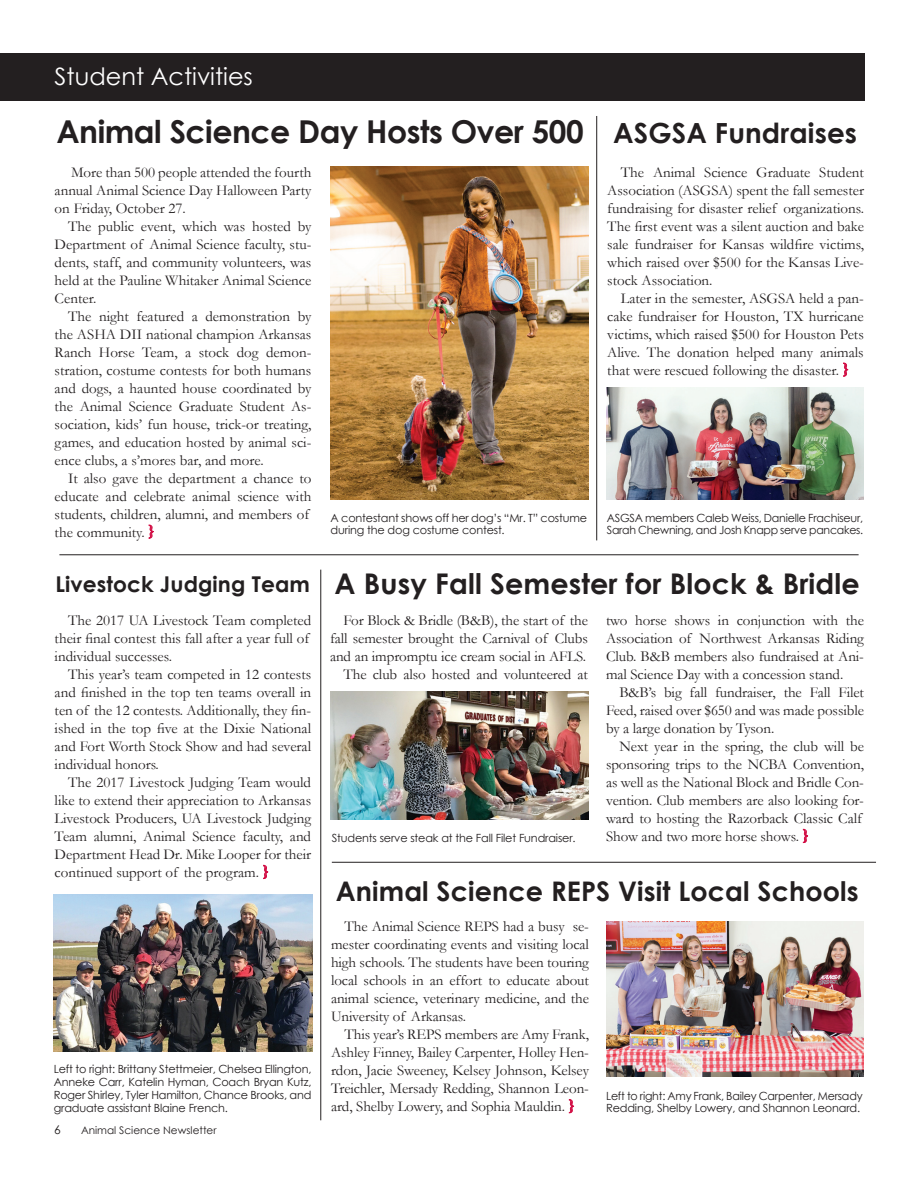
<style>
.page{position:relative;width:918px;height:1188px;background:#fff}
.page>*{position:absolute;margin:0;border:0;box-sizing:border-box;transform-origin:0 0}
.t1{font:700 31.5px "Century Gothic";letter-spacing:-.015em;color:#231f20}
.t2{font:700 28.5px "Century Gothic";letter-spacing:.005em;color:#231f20}
.t3{font:700 27.75px "Century Gothic";letter-spacing:.005em;color:#231f20}
.t4{font:700 27px "Century Gothic";letter-spacing:.005em;color:#231f20}
.t5{font:24px "Century Gothic";color:#fff}
.t6{font:700 21.75px "Century Gothic";letter-spacing:.005em;color:#231f20}
.t7{font:15px/18px "Garamond";letter-spacing:-.005em;color:#231f20;text-align:justify}
.t8{font:12px "Century Gothic";color:#231f20}
.t9{font:11.25px/12.8px "Century Gothic";letter-spacing:-.015em;color:#231f20}
.t10{font:10.5px "Century Gothic";color:#231f20}
.s1{font-weight:700;color:#d20d44}
</style>
<div class="page">
<div style="left:0;top:53px;width:865px;height:48px;background:#231f20"></div>
<svg style="left:148px;top:524px;width:6px;height:15px"></svg>
<hr style="left:59px;top:555px;width:800px;height:1px;background:#231f20">
<svg style="left:803px;top:829px;width:5px;height:14px"></svg>
<svg style="left:569px;top:1099px;width:6px;height:15px"></svg>
<hr style="left:332px;top:862px;width:544px;height:1px;background:#231f20">
<hr style="left:321px;top:570px;width:1px;height:550px;background:#231f20">
<svg style="left:263px;top:865px;width:6px;height:14px"></svg>
<svg style="left:843px;top:362px;width:6px;height:15px"></svg>
<hr style="left:596px;top:116px;width:1px;height:424px;background:#231f20">
<img style="left:330px;top:167px;width:258px;height:333px">
<img style="left:606px;top:921px;width:258px;height:156px">
<img style="left:54px;top:894px;width:259px;height:157px">
<img style="left:330px;top:691px;width:258px;height:129px">
<img style="left:606px;top:387px;width:258px;height:112px">
<h3 class="t5" style="left:55px;top:59px;width:200px">Student Activities</h3>
<h1 class="t1" style="left:56px;top:108px;width:529px">Animal Science Day Hosts Over 500</h1>
<p class="t7" style="left:55px;top:163px;width:258px;text-indent:16px">More than 500 people attended the fourth annual Animal Science Day Halloween Party on Friday, October 27.</p>
<p class="t7" style="left:55px;top:217px;width:258px;text-indent:14px">The public event, which was hosted by Department of Animal Science faculty, stu&shy;dents, staff, and community volunteers, was held at the Pauline Whitaker Animal Science Center.</p>
<p class="t7" style="left:55px;top:307px;width:258px;text-indent:14px">The night featured a demonstration by the ASHA DII national champion Arkansas Ranch Horse Team, a stock dog demon&shy;stration, costume contests for both humans and dogs, a haunted house coordinated by the Animal Science Graduate Student As&shy;sociation, kids’ fun house, trick-or treating, games, and education hosted by animal sci&shy;ence clubs, a s’mores bar, and more.</p>
<p class="t7" style="left:55px;top:469px;width:258px;text-align:left;text-indent:14px">It also gave the department a chance to educate and celebrate animal science with students, children, alumni, and members of the community. <span class="s1">}</span></p>
<p class="t9" style="left:331px;top:511px;width:258px">A contestant shows off her dog’s “Mr. T” costume during the dog costume contest.</p>
<h3 class="t3" style="left:613px;top:112px;width:246px">ASGSA Fundraises</h3>
<p class="t7" style="left:607px;top:163px;width:258px;text-indent:14px">The Animal Science Graduate Student Association (ASGSA) spent the fall semester fundraising for disaster relief organizations.<br>The first event was a silent auction and bake sale fundraiser for Kansas wildfire victims, which raised over $500 for the Kansas Live&shy;stock Association.</p>
<p class="t7" style="left:607px;top:289px;width:258px;text-indent:14px">Later in the semester, ASGSA held a pan&shy;cake fundraiser for Houston, TX hurricane victims, which raised $500 for Houston Pets Alive. The donation helped many animals that were rescued following the disaster. <span class="s1">}</span></p>
<p class="t9" style="left:607px;top:511px;width:258px">ASGSA members Caleb Weiss, Danielle Frachiseur,<br>Sarah Chewning, and Josh Knapp serve pancakes.</p>
<h3 class="t6" style="left:55px;top:568px;width:256px">Livestock Judging Team</h3>
<p class="t7" style="left:55px;top:611px;width:258px;text-align:left;text-indent:14px">The 2017 UA Livestock Team completed their final contest this fall after a year full of individual successes.</p>
<p class="t7" style="left:55px;top:665px;width:258px;text-indent:14px">This year’s team competed in 12 contests and finished in the top ten teams overall in ten of the 12 contests. Additionally, they fin&shy;ished in the top five at the Dixie National and Fort Worth Stock Show and had several individual honors.</p>
<p class="t7" style="left:55px;top:773px;width:258px;text-indent:14px">The 2017 Livestock Judging Team would like to extend their appreciation to Arkansas Livestock Producers, UA Livestock Judging Team alumni, Animal Science faculty, and Department Head Dr. Mike Looper for their continued support of the program. <span class="s1">}</span></p>
<p class="t9" style="left:54px;top:1063px;width:259px;text-align:justify">Left to right: Brittany Stettmeier, Chelsea Ellington, Anneke Carr, Katelin Hyman, Coach Bryan Kutz, Roger Shirley, Tyler Hamilton, Chance Brooks, and graduate assistant Blaine French.</p>
<p class="t8" style="left:54px;top:1121px;width:8px">6</p>
<p class="t10" style="left:81px;top:1123px;width:137px">Animal Science Newsletter</p>
<h2 class="t2" style="left:335px;top:562px;width:527px">A Busy Fall Semester for Block &amp; Bridle</h2>
<p class="t7" style="left:330px;top:611px;width:260px;text-align:right">For Block &amp; Bridle (B&amp;B), the start of the fall semester brought the Carnival of Clubs and an impromptu ice cream social in AFLS.<br>The club also hosted and volunteered at</p>
<p class="t7" style="left:606px;top:611px;width:260px">two horse shows in conjunction with the Association of Northwest Arkansas Riding Club. B&amp;B members also fundraised at Ani&shy;mal Science Day with a concession stand.</p>
<p class="t7" style="left:606px;top:683px;width:260px;text-indent:14px">B&amp;B’s big fall fundraiser, the Fall Filet Feed, raised over $650 and was made possible by a large donation by Tyson.</p>
<p class="t7" style="left:606px;top:737px;width:259px;text-align:left;text-indent:14px">Next year in the spring, the club will be sponsoring trips to the NCBA Convention, as well as the National Block and Bridle Con&shy;vention. Club members are also looking for&shy;ward to hosting the Razorback Classic Calf Show and two more horse shows. <span class="s1">}</span></p>
<h3 class="t4" style="left:336px;top:871px;width:524px">Animal Science REPS Visit Local Schools</h3>
<p class="t7" style="left:331px;top:917px;width:259px;text-indent:13px">The Animal Science REPS had a busy se&shy;mester coordinating events and visiting local high schools. The students have been touring local schools in an effort to educate about animal science, veterinary medicine, and the University of Arkansas.</p>
<p class="t7" style="left:331px;top:1025px;width:259px;text-indent:14px">This year’s REPS members are Amy Frank, Ashley Finney, Bailey Carpenter, Holley Hen&shy;rdon, Jacie Sweeney, Kelsey Johnson, Kelsey Treichler, Mersady Redding, Shannon Leon&shy;ard, Shelby Lowery, and Sophia Mauldin. <span class="s1">}</span></p>
<p class="t9" style="left:332px;top:832px;width:245px">Students serve steak at the Fall Filet Fundraiser.</p>
<p class="t9" style="left:606px;top:1089px;width:258px">Left to right: Amy Frank, Bailey Carpenter, Mersady<br>Redding, Shelby Lowery, and Shannon Leonard.</p>
</div>
